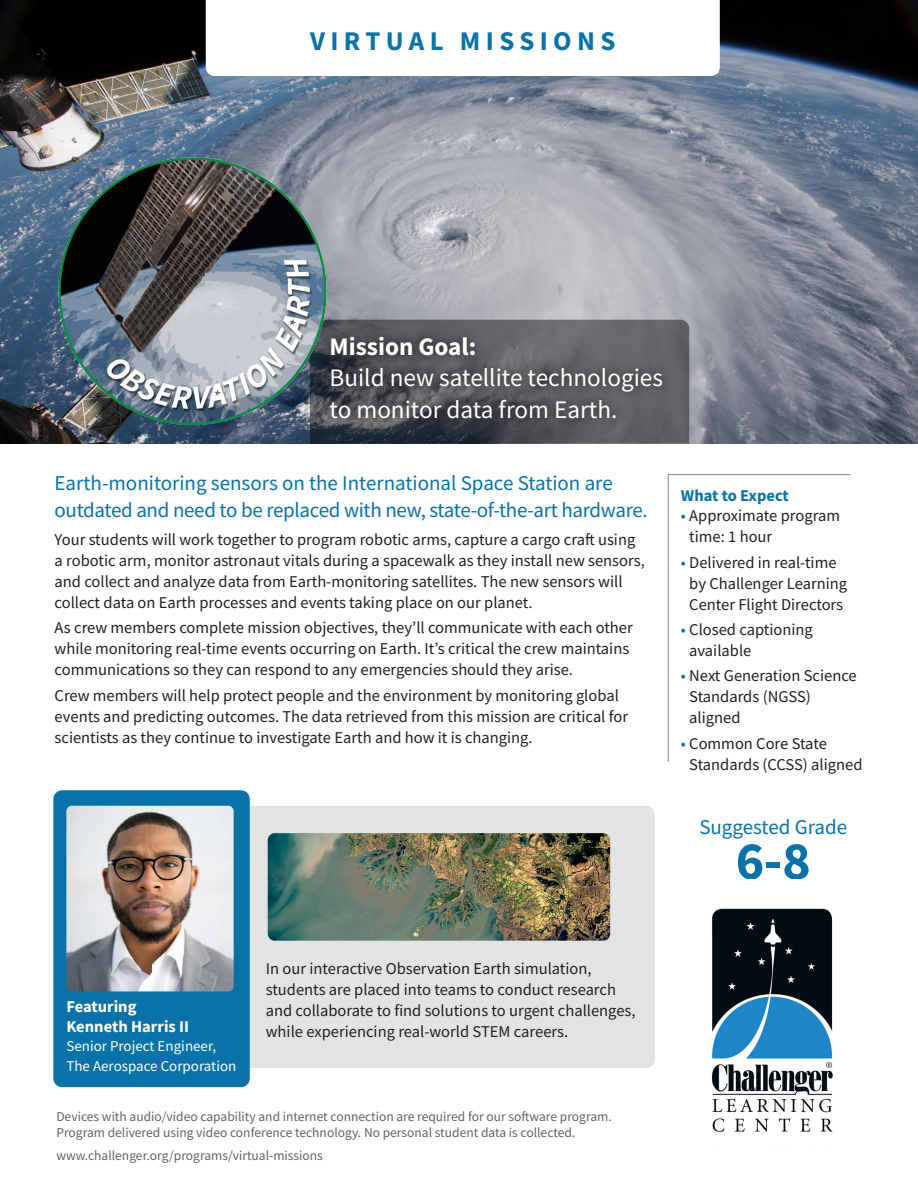
<style>
.page{position:relative;width:918px;height:1188px;background:#fff}
.page>*{position:absolute;margin:0;border:0;box-sizing:border-box;transform-origin:0 0}
.t1{font:700 54px "Source Sans Pro";color:#0972a9}
.Subhead_-_AllCaps_Bold_Red{font:700 27px "Source Sans Pro";letter-spacing:.2em;color:#0972a9}
.t2{font:25.2px/31.5px "Source Sans Pro";color:#fff}
.t3{font:700 25.2px "Source Sans Pro";color:#fff}
.Intro_Paragraph{font:21px/27px "Source Sans Pro";letter-spacing:-.015em;color:#0972a9}
.Body_Copy{font:16.5px/21px "Source Sans Pro";color:#231f20}
.Body_Copy_WHITE{font:16.5px/21px "Source Sans Pro";color:#231f20}
.Body_Copy_WHITE-2{font:700 16.5px/19.5px "Source Sans Pro";color:#fff}
.Intro_Paragraph-2{font:700 16.5px "Source Sans Pro";color:#0972a9}
.Body_Copy_WHITE-3{font:15px/19.5px "Source Sans Pro";color:#fff}
.t4{font:13.5px/16.2px "Source Sans Pro";color:#636366}
.s1{color:#0972a9}
</style>
<div class="page">
<img style="left:0;top:0;width:918px;height:444px">
<svg style="left:206px;top:0;width:514px;height:76px"></svg>
<svg style="left:310px;top:320px;width:379px;height:124px;background:#4c4f56"></svg>
<svg style="left:331px;top:327px;width:341px;height:102px;background:#555559"></svg>
<img style="left:53px;top:153px;width:278px;height:278px">
<div style="left:92px;top:806px;width:563px;height:262px;background:#e2e3e5;border-radius:9px"></div>
<div style="left:53px;top:790px;width:197px;height:297px;background:#0972a9;border-radius:9px"></div>
<img style="left:66px;top:806px;width:168px;height:185px">
<img style="left:268px;top:833px;width:342px;height:108px">
<hr style="left:668px;top:475px;width:1px;height:287px;background:#848689">
<hr style="left:668px;top:474px;width:182px;height:1px;background:#848689">
<img style="left:712px;top:908px;width:121px;height:224px">
<p class="Subhead_-_AllCaps_Bold_Red" style="left:310px;top:23px;width:307px">VIRTUAL MISSIONS</p>
<p class="t3" style="left:330px;top:329px;width:148px">Mission Goal:</p>
<p class="t2" style="left:330px;top:362px;width:335px">Build new satellite technologies to monitor data from Earth.</p>
<p class="Intro_Paragraph" style="left:55px;top:470px;width:595px">Earth-monitoring sensors on the International Space Station are outdated and need to be replaced with new, state-of-the-art hardware.</p>
<p class="Body_Copy" style="left:55px;top:529px;width:592px">Your students will work together to program robotic arms, capture a cargo craft using a robotic arm, monitor astronaut vitals during a spacewalk as they install new sensors, and collect and analyze data from Earth-monitoring satellites. The new sensors will collect data on Earth processes and events taking place on our planet.</p>
<p class="Body_Copy" style="left:55px;top:617px;width:580px">As crew members complete mission objectives, they’ll communicate with each other while monitoring real-time events occurring on Earth. It’s critical the crew maintains communications so they can respond to any emergencies should they arise.</p>
<p class="Body_Copy" style="left:55px;top:685px;width:575px">Crew members will help protect people and the environment by monitoring global events and predicting outcomes. The data retrieved from this mission are critical for scientists as they continue to investigate Earth and how it is changing.</p>
<p class="Intro_Paragraph-2" style="left:681px;top:484px;width:109px">What to Expect</p>
<p class="Body_Copy" style="left:689px;top:505px;width:152px;text-indent:-8px"><span class="s1">•</span> Approximate program time: 1 hour</p>
<p class="Body_Copy" style="left:689px;top:552px;width:159px;text-indent:-8px"><span class="s1">•</span> Delivered in real-time by Challenger Learning<br>Center Flight Directors</p>
<p class="Body_Copy" style="left:689px;top:619px;width:125px;text-indent:-8px"><span class="s1">•</span> Closed captioning available</p>
<p class="Body_Copy" style="left:689px;top:665px;width:169px;text-indent:-8px"><span class="s1">•</span> Next Generation Science<br>Standards (NGSS) aligned</p>
<p class="Body_Copy" style="left:689px;top:733px;width:175px;text-indent:-8px"><span class="s1">•</span> Common Core State<br>Standards (CCSS) aligned</p>
<p class="Intro_Paragraph" style="left:699px;top:813px;width:149px">Suggested Grade</p>
<p class="t1" style="left:736px;top:825px;width:76px">6-8</p>
<p class="Body_Copy_WHITE-2" style="left:66px;top:997px;width:124px">Featuring<br>Kenneth Harris II</p>
<p class="Body_Copy_WHITE-3" style="left:66px;top:1037px;width:171px">Senior Project Engineer,<br>The Aerospace Corporation</p>
<p class="Body_Copy_WHITE" style="left:266px;top:958px;width:371px">In our interactive Observation Earth simulation, students are placed into teams to conduct research and collaborate to find solutions to urgent challenges, while experiencing real-world STEM careers.</p>
<p class="t4" style="left:56px;top:1108px;width:557px">Devices with audio/video capability and internet connection are required for our software program.<br>Program delivered using video conference technology. No personal student data is collected.</p>
<p class="t4" style="left:56px;top:1147px;width:268px">www.challenger.org/programs/virtual-missions</p>
</div>
